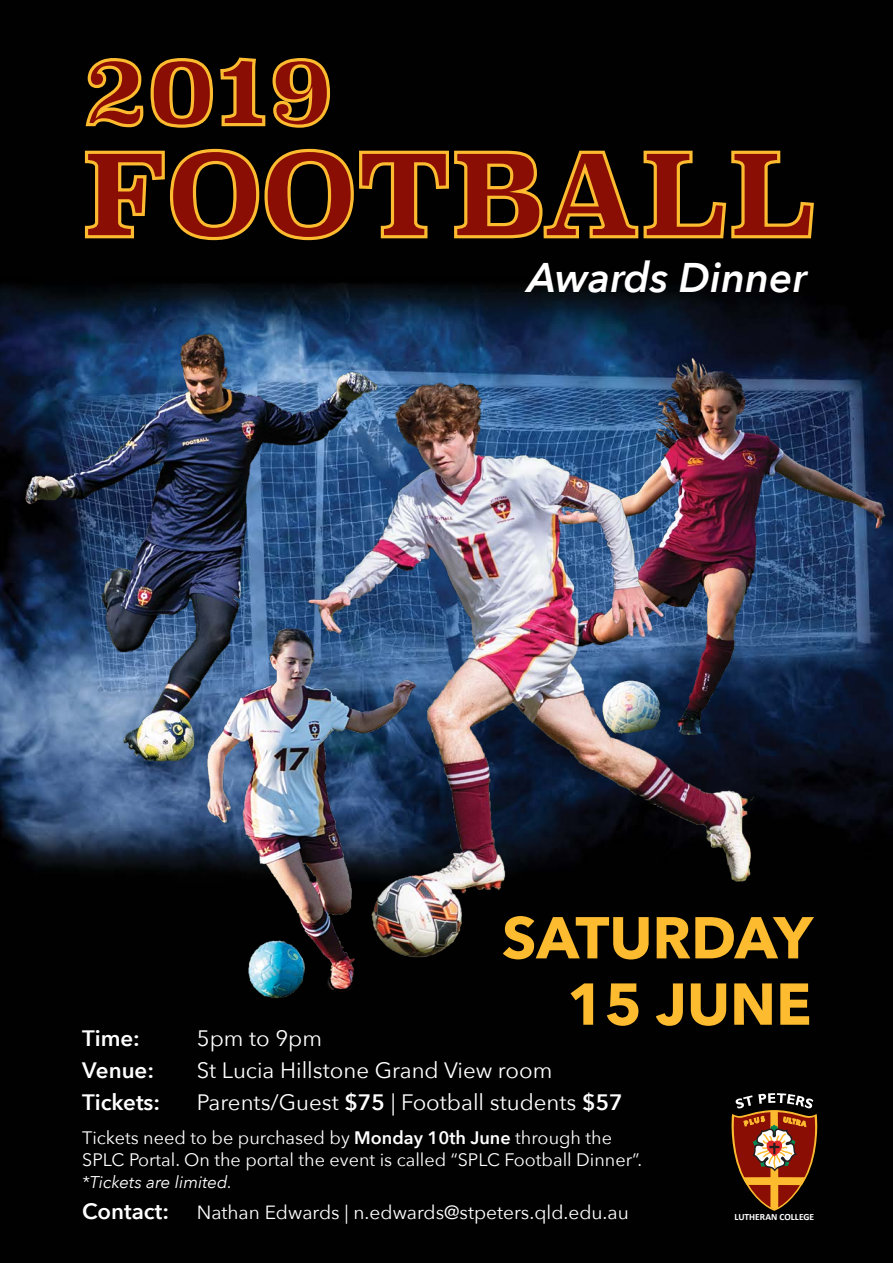
<style>
.page{position:relative;width:893px;height:1263px;background:#fff}
.page>*{position:absolute;margin:0;border:0;box-sizing:border-box;transform-origin:0 0}
.t1{font:700 113.7px "Superclarendon";color:#8b0e04}
.t2{font:700 95.25px "Superclarendon";color:#8b0e04}
.t3{font:700 58.35px/66.3px "Avenir Next";color:#fdbb30;text-align:right}
.t4{font:italic 600 41.4px "Avenir Next";color:#fff}
.t5{font:22.2px "Avenir Next";color:#fff}
.t6{font:600 22.2px "Avenir Next";color:#fff}
.t7{font:19.05px "Avenir Next";color:#fff}
.t8{font:18px/22.2px "Avenir Next";color:#fff}
.t9{font:italic 16.95px "Avenir Next";color:#fff}
.t10{font:700 9.45px "Calibri";color:#fff}
.s1{font-weight:600}
</style>
<div class="page">
<img style="left:0;top:0;width:893px;height:1263px">
<svg style="left:84px;top:56px;width:248px;height:74px;background:#3a2b0b"></svg>
<svg style="left:83px;top:147px;width:733px;height:95px;background:#2b2008"></svg>
<svg style="left:730px;top:1093px;width:89px;height:118px;background:#753e23"></svg>
<img style="left:530px;top:356px;width:363px;height:384px">
<img style="left:17px;top:325px;width:369px;height:445px">
<img style="left:186px;top:618px;width:249px;height:392px">
<img style="left:294px;top:369px;width:468px;height:596px">
<h2 class="t2" style="left:82px;top:19px;width:253px">2019</h2>
<h1 class="t1" style="left:82px;top:111px;width:736px">FOOTBALL</h1>
<h3 class="t4" style="left:528px;top:242px;width:280px">Awards Dinner</h3>
<h3 class="t3" style="left:502px;top:904px;width:312px">SATURDAY<br>15 JUNE</h3>
<p class="t6" style="left:82px;top:1019px;width:59px">Time:</p>
<p class="t5" style="left:197px;top:1020px;width:127px">5pm to 9pm</p>
<p class="t6" style="left:82px;top:1051px;width:73px">Venue:</p>
<p class="t5" style="left:197px;top:1052px;width:357px">St Lucia Hillstone Grand View room</p>
<p class="t6" style="left:82px;top:1083px;width:79px">Tickets:</p>
<p class="t5" style="left:197px;top:1083px;width:427px">Parents/Guest <span class="s1">$75</span> | Football students <span class="s1">$57</span></p>
<p class="t8" style="left:82px;top:1126px;width:561px">Tickets need to be purchased by <span class="s1">Monday 10th June</span> through the<br>SPLC Portal. On the portal the event is called “SPLC Football Dinner”.</p>
<p class="t9" style="left:82px;top:1168px;width:151px">*Tickets are limited.</p>
<p class="t6" style="left:82px;top:1192px;width:88px">Contact:</p>
<p class="t7" style="left:197px;top:1196px;width:433px">Nathan Edwards | n.edwards@stpeters.qld.edu.au</p>
<p class="t10" style="left:735px;top:1210px;width:81px">LUTHERAN COLLEGE</p>
</div>
